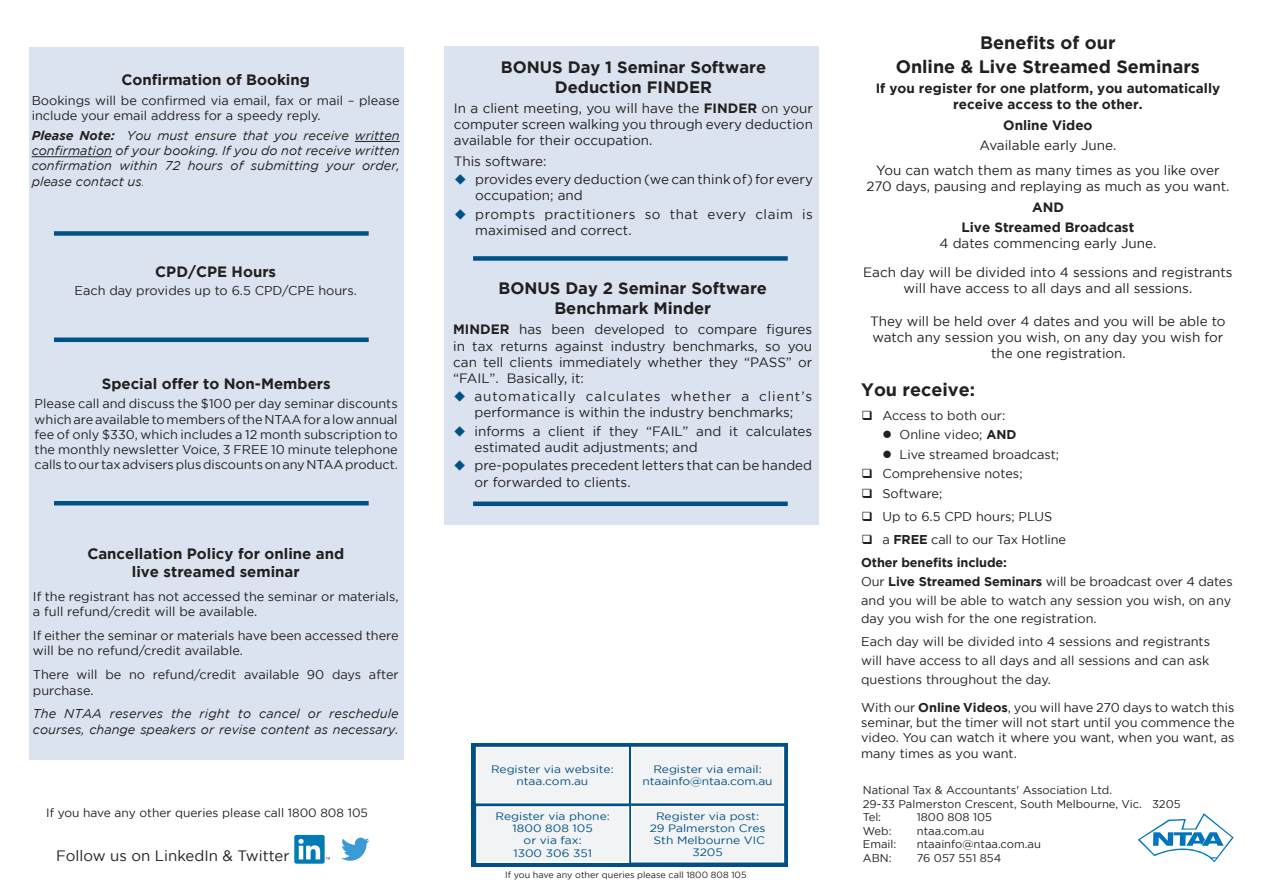
<style>
.page{position:relative;width:1263px;height:893px;background:#fff}
.page>*{position:absolute;margin:0;border:0;box-sizing:border-box;transform-origin:0 0}
.t1{font:700 18px/23.4px "Gotham";color:#231f20;text-align:center}
.t2{font:700 16.5px/19.8px "Gotham";color:#231f20;text-align:center}
.t3{font:700 15px/18px "Gotham";color:#231f20;text-align:center}
.t4{font:15px "Gotham";color:#231f20}
.t5{font:13.5px/16.2px "Gotham";color:#231f20}
.t6{font:700 13.5px/16.2px "Gotham";color:#231f20;text-align:center}
.t7{font:13.5px/16.2px "Gotham";letter-spacing:.04em;color:#231f20}
.t8{font:12.75px/15.3px "Gotham";color:#231f20}
.t9{font:italic 12.75px/15.3px "Gotham";color:#231f20;text-align:justify}
.t10{font:700 12.75px/23px "Gotham";letter-spacing:-.01em;color:#231f20}
.t11{font:12px "Gotham";color:#231f20}
.t12{font:11.25px/13.5px "Gotham";color:#231f20}
.t13{font:10.8px/12.1px "Gotham";color:#005187;text-align:center;scale:1.12 1}
.t14{font:9px "Gotham";color:#231f20}
.s1{font-weight:700}
.s2{font-weight:300}
.s3{color:#005187}
.s4{font-weight:400}
</style>
<div class="page">
<div style="left:444px;top:47px;width:374px;height:478px;background:#dae3ef"></div>
<div style="left:29px;top:47px;width:375px;height:712px;background:#dae3ef"></div>
<div style="left:294px;top:835px;width:31px;height:29px;background:#007bb6;border-radius:2px"></div>
<svg style="left:298px;top:839px;width:22px;height:20px"></svg>
<svg style="left:341px;top:838px;width:28px;height:23px"></svg>
<hr style="left:355px;top:141px;width:45px;height:1px;background:#231f20">
<hr style="left:32px;top:156px;width:80px;height:1px;background:#231f20">
<div style="left:54px;top:231px;width:315px;height:5px;background:#005187"></div>
<hr style="left:54px;top:501px;width:315px;height:4px;background:#005187">
<hr style="left:54px;top:338px;width:315px;height:4px;background:#005187">
<svg style="left:471px;top:743px;width:317px;height:123px;fill:#005187"></svg>
<div style="left:632px;top:747px;width:151px;height:56px;background:#f2f3f4"></div>
<div style="left:631px;top:747px;width:153px;height:56px;border:1px solid #fff"></div>
<div style="left:477px;top:807px;width:151px;height:55px;background:#f2f3f4"></div>
<div style="left:476px;top:806px;width:153px;height:57px;border:1px solid #fff"></div>
<div style="left:632px;top:807px;width:151px;height:55px;background:#f2f3f4"></div>
<div style="left:477px;top:747px;width:151px;height:56px;background:#f2f3f4"></div>
<div style="left:476px;top:747px;width:153px;height:56px;border:1px solid #fff"></div>
<svg style="left:1138px;top:813px;width:95px;height:49px"></svg>
<div style="left:473px;top:256px;width:315px;height:5px;background:#005187"></div>
<div style="left:473px;top:501px;width:315px;height:5px;background:#005187"></div>
<p class="t3" style="left:121px;top:71px;width:190px">Confirmation of Booking</p>
<p class="t8" style="left:32px;top:93px;width:370px">Bookings will be confirmed via email, fax or mail – please include your email address for a speedy reply.</p>
<p class="t9" style="left:32px;top:128px;width:370px"><span class="s1">Please Note:</span> You must ensure that you receive written confirmation of your booking. If you do not receive written confirmation within 72 hours of submitting your order, please contact us<span class="s2">.</span></p>
<p class="t3" style="left:155px;top:262px;width:122px">CPD/CPE Hours</p>
<p class="t8" style="left:74px;top:283px;width:284px">Each day provides up to 6.5 CPD/CPE hours.</p>
<p class="t3" style="left:102px;top:374px;width:230px">Special offer to Non-Members</p>
<p class="t8" style="left:35px;top:396px;width:365px;text-align:justify">Please call and discuss the $100 per day seminar discounts which are available to members of the NTAA for a low annual fee of only $330, which includes a 12 month subscription to the monthly newsletter Voice, 3 FREE 10 minute telephone calls to our tax advisers plus discounts on any NTAA product.</p>
<p class="t3" style="left:87px;top:544px;width:258px">Cancellation Policy for online and live streamed seminar</p>
<p class="t8" style="left:33px;top:589px;width:367px">If the registrant has not accessed the seminar or materials, a full refund/credit will be available.</p>
<p class="t8" style="left:33px;top:628px;width:367px">If either the seminar or materials have been accessed there will be no refund/credit available.</p>
<p class="t8" style="left:33px;top:667px;width:367px">There will be no refund/credit available 90 days after purchase.</p>
<p class="t9" style="left:33px;top:706px;width:367px">The NTAA reserves the right to cancel or reschedule courses, change speakers or revise content as necessary.</p>
<p class="t11" style="left:46px;top:806px;width:323px">If you have any other queries please call 1800 808 105</p>
<p class="t4" style="left:56px;top:848px;width:235px">Follow us on LinkedIn &amp; Twitter</p>
<p class="t2" style="left:501px;top:57px;width:267px">BONUS Day 1 Seminar Software<br>Deduction FINDER</p>
<p class="t5" style="left:454px;top:100px;width:361px;text-align:justify">In a client meeting, you will have the <span class="s1">FINDER</span> on your computer screen walking you through every deduction available for their occupation.</p>
<p class="t5" style="left:454px;top:153px;width:94px">This software:</p>
<p class="t5" style="left:475px;top:171px;width:339px;text-indent:-21px"><span class="s3">◆</span> provides every deduction (we can think of) for every occupation; and</p>
<p class="t7" style="left:475px;top:206px;width:339px;text-indent:-21px"><span class="s3">◆</span> prompts practitioners so that every claim is maximised and correct.</p>
<p class="t2" style="left:498px;top:278px;width:270px">BONUS Day 2 Seminar Software<br>Benchmark Minder</p>
<p class="t5" style="left:453px;top:321px;width:361px;text-align:justify"><span class="s1">MINDER</span> has been developed to compare figures in tax returns against industry benchmarks, so you can tell clients immediately whether they “PASS” or “FAIL”. Basically, it:</p>
<p class="t5" style="left:453px;top:388px;width:360px;text-align:center"><span class="s3">◆</span> automatically calculates whether a client’s performance is within the industry benchmarks;</p>
<p class="t5" style="left:474px;top:423px;width:339px;text-indent:-21px"><span class="s3">◆</span> informs a client if they “FAIL” and it calculates estimated audit adjustments; and</p>
<p class="t5" style="left:474px;top:457px;width:339px;text-indent:-21px"><span class="s3">◆</span> pre-populates precedent letters that can be handed or forwarded to clients.</p>
<p class="t13" style="left:491px;top:763px;width:111px">Register via website: ntaa.com.au</p>
<p class="t13" style="left:642px;top:763px;width:118px">Register via email: ntaainfo@ntaa.com.au</p>
<p class="t13" style="left:495px;top:810px;width:104px">Register via phone:<br>1800 808 105<br>or via fax:<br>1300 306 351</p>
<p class="t13" style="left:650px;top:810px;width:105px">Register via post:<br>29 Palmerston Cres<br>Sth Melbourne VIC<br>3205</p>
<p class="t14" style="left:505px;top:870px;width:243px">If you have any other queries please call 1800 808 105</p>
<h1 class="t1" style="left:896px;top:31px;width:306px">Benefits of our<br>Online &amp; Live Streamed Seminars</h1>
<p class="t6" style="left:876px;top:80px;width:346px">If you register for one platform, you automatically receive access to the other.</p>
<p class="t6" style="left:1003px;top:117px;width:91px">Online Video</p>
<p class="t5" style="left:876px;top:133px;width:345px;line-height:24.8px;text-align:center">Available early June.<br>You can watch them as many times as you like over</p>
<p class="t5" style="left:866px;top:178px;width:364px">270 days, pausing and replaying as much as you want.</p>
<p class="t6" style="left:961px;top:196px;width:174px;line-height:20.4px">AND<br>Live Streamed Broadcast</p>
<p class="t5" style="left:863px;top:229px;width:371px;line-height:29px;text-align:center">4 dates commencing early June.<br>Each day will be divided into 4 sessions and registrants</p>
<p class="t5" style="left:904px;top:280px;width:290px">will have access to all days and all sessions.</p>
<p class="t5" style="left:870px;top:313px;width:357px">They will be held over 4 dates and you will be able to</p>
<p class="t5" style="left:872px;top:329px;width:352px">watch any session you wish, on any day you wish for</p>
<p class="t5" style="left:991px;top:345px;width:136px">the one registration.</p>
<h1 class="t1" style="left:861px;top:377px;width:115px">You receive:</h1>
<p class="t8" style="left:861px;top:407px;width:145px">❑ Access to both our:</p>
<p class="t8" style="left:882px;top:427px;width:136px">● Online video; <span class="s1">AND</span></p>
<p class="t8" style="left:882px;top:447px;width:178px">● Live streamed broadcast;</p>
<p class="t8" style="left:861px;top:466px;width:163px">❑ Comprehensive notes;</p>
<p class="t8" style="left:861px;top:486px;width:83px">❑ Software;</p>
<p class="t8" style="left:861px;top:509px;width:192px">❑ Up to 6.5 CPD hours; PLUS</p>
<p class="t10" style="left:861px;top:528px;width:206px">❑ <span class="s4">a</span> FREE <span class="s4">call to our Tax Hotline<br></span>Other benefits include:</p>
<p class="t8" style="left:861px;top:572px;width:373px;line-height:18.8px">Our <span class="s1">Live Streamed Seminars</span> will be broadcast over 4 dates and you will be able to watch any session you wish, on any day you wish for the one registration.</p>
<p class="t8" style="left:861px;top:632px;width:350px;line-height:18.8px;text-align:justify">Each day will be divided into 4 sessions and registrants will have access to all days and all sessions and can ask questions throughout the day.</p>
<p class="t8" style="left:861px;top:699px;width:375px;text-align:justify">With our <span class="s1">Online Videos</span>, you will have 270 days to watch this seminar, but the timer will not start until you commence the video. You can watch it where you want, when you want, as many times as you want.</p>
<p class="t12" style="left:863px;top:783px;width:319px">National Tax &amp; Accountants' Association Ltd.<br>29-33 Palmerston Crescent, South Melbourne, Vic. 3205<br>Tel:</p>
<p class="t12" style="left:917px;top:810px;width:77px">1800 808 105</p>
<p class="t12" style="left:863px;top:824px;width:30px">Web:</p>
<p class="t12" style="left:917px;top:824px;width:69px">ntaa.com.au</p>
<p class="t12" style="left:863px;top:837px;width:35px">Email:</p>
<p class="t12" style="left:917px;top:837px;width:126px">ntaainfo@ntaa.com.au</p>
<p class="t12" style="left:863px;top:851px;width:30px">ABN:</p>
<p class="t12" style="left:917px;top:851px;width:86px">76 057 551 854</p>
</div>
